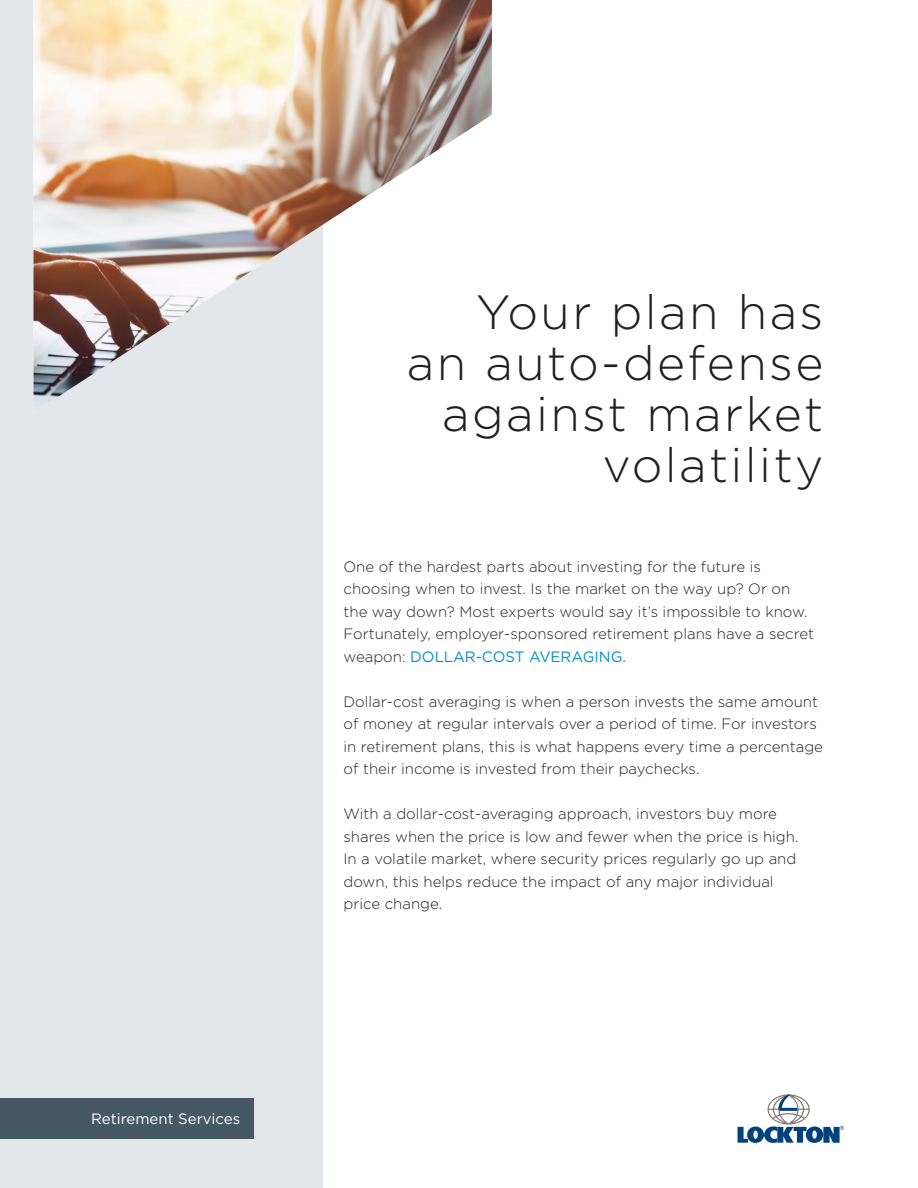
<style>
.page{position:relative;width:918px;height:1188px;background:#fff}
.page>*{position:absolute;margin:0;border:0;box-sizing:border-box;transform-origin:0 0}
.t1{font:300 48px/51px "Gotham";letter-spacing:.05em;color:#231f20;text-align:right}
.t2{font:300 15px/22.5px "Gotham";color:#231f20}
.t3{font:15px "Gotham";color:#fff}
.s1{font-weight:400;color:#008dce}
</style>
<div class="page">
<div style="left:0;top:0;width:323px;height:1188px;background:#e4e7ea"></div>
<svg style="left:738px;top:1094px;width:106px;height:49px"></svg>
<img style="left:33px;top:0;width:459px;height:406px">
<div style="left:0;top:1098px;width:254px;height:40px;background:#475865"></div>
<p class="t3" style="left:91px;top:1109px;width:151px">Retirement Services</p>
<h1 class="t1" style="left:407px;top:286px;width:418px">Your plan has an auto-defense against market volatility</h1>
<p class="t2" style="left:344px;top:555px;width:472px">One of the hardest parts about investing for the future is choosing when to invest. Is the market on the way up? Or on the way down? Most experts would say it’s impossible to know.<br>Fortunately, employer-sponsored retirement plans have a secret weapon: <span class="s1">DOLLAR-COST AVERAGING.</span></p>
<p class="t2" style="left:344px;top:690px;width:481px">Dollar-cost averaging is when a person invests the same amount of money at regular intervals over a period of time. For investors in retirement plans, this is what happens every time a percentage of their income is invested from their paychecks.</p>
<p class="t2" style="left:344px;top:802px;width:457px">With a dollar-cost-averaging approach, investors buy more shares when the price is low and fewer when the price is high.<br>In a volatile market, where security prices regularly go up and down, this helps reduce the impact of any major individual price change.</p>
</div>
